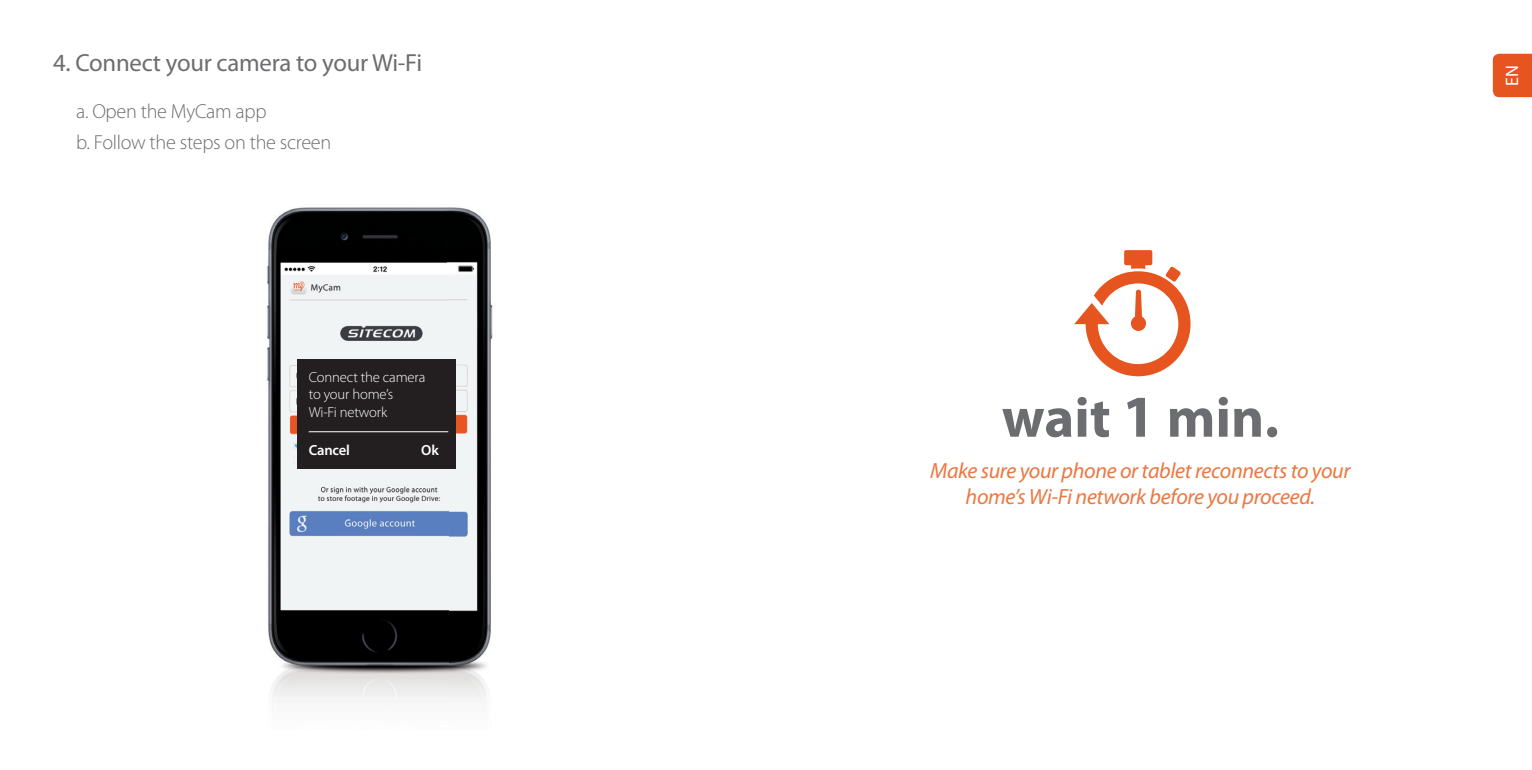
<style>
.page{position:relative;width:1532px;height:770px;background:#fff}
.page>*{position:absolute;margin:0;border:0;box-sizing:border-box;transform-origin:0 0}
.t1{font:700 56.7px "Myriad Pro";color:#6c6d70}
.t2{font:24.75px "Myriad Pro";letter-spacing:-.01em;color:#6c6d70}
.t3{font:italic 22.05px/26.3px "Myriad Pro";letter-spacing:-.015em;color:#eb7741;text-align:center}
.t4{font:300 20.25px/30.4px "Myriad Pro";letter-spacing:-.015em;color:#6c6d70}
.t5{font:18px "Myriad Pro";color:#fff}
.t6{font:300 14.62px/17.6px "Myriad Pro";letter-spacing:-.01em;color:#fff}
.t7{font:600 14.62px "Myriad Pro";letter-spacing:-.01em;color:#fff}
.s1{font-size:59.62px}
</style>
<div class="page">
<svg style="left:1074px;top:250px;width:116px;height:126px"></svg>
<div style="left:1493px;top:54px;width:39px;height:43px;background:#e6551f"></div>
<img style="left:267px;top:207px;width:226px;height:496px">
<div style="left:298px;top:359px;width:158px;height:109px;background:#231f20"></div>
<hr style="left:309px;top:431px;width:139px;height:1px;background:#fff">
<p class="t2" style="left:53px;top:47px;width:371px">4. Connect your camera to your Wi-Fi</p>
<p class="t4" style="left:76px;top:96px;width:257px">a. Open the MyCam app<br>b. Follow the steps on the screen</p>
<p class="t6" style="left:309px;top:368px;width:118px">Connect the camera to your home’s<br>Wi-Fi network</p>
<p class="t7" style="left:309px;top:440px;width:43px">Cancel</p>
<p class="t7" style="left:421px;top:440px;width:19px">Ok</p>
<h1 class="t1" style="left:1002px;top:380px;width:279px">wait <span class="s1">1</span> min.</h1>
<p class="t3" style="left:930px;top:456px;width:422px">Make sure your phone or tablet reconnects to your home’s Wi-Fi network before you proceed.</p>
<p class="t5" style="left:1501px;top:86px;width:22px;rotate:-90deg">EN</p>
</div>
